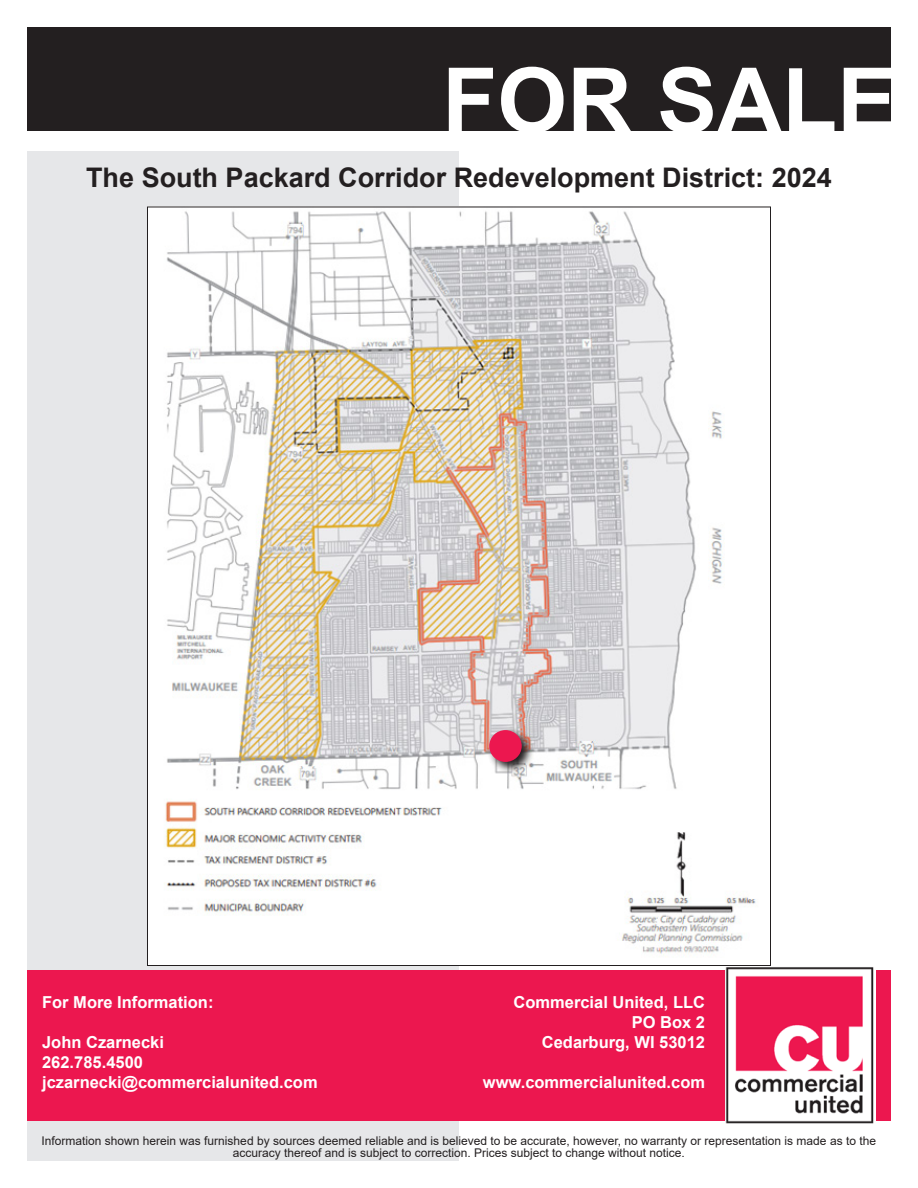
<style>
.page{position:relative;width:918px;height:1188px;background:#fff}
.page>*{position:absolute;margin:0;border:0;box-sizing:border-box;transform-origin:0 0}
.t1{font:700 90px "Arial";color:#fff}
.t2{font:700 27px "Arial";color:#231f20}
.t3{font:700 16.5px "Arial";color:#fff}
.t4{font:12px/12px "Arial";color:#231f20;text-align:center}
</style>
<div class="page">
<div style="left:27px;top:151px;width:432px;height:1010px;background:#e6e7e9"></div>
<div style="left:27px;top:970px;width:864px;height:150px;background:#ec174f"></div>
<img style="left:726px;top:967px;width:150px;height:157px">
<div style="left:27px;top:27px;width:864px;height:104px;background:#231f20"></div>
<img style="left:149px;top:209px;width:607px;height:755px">
<svg style="left:487px;top:728px;width:47px;height:46px"></svg>
<div style="left:489px;top:730px;width:33px;height:32px;background:#ec174f;border-radius:50%"></div>
<p class="t1" style="left:442px;top:37px;width:457px">FOR SALE</p>
<p class="t2" style="left:86px;top:159px;width:747px">The South Packard Corridor Redevelopment District: 2024</p>
<p class="t3" style="left:42px;top:991px;width:173px">For More Information:</p>
<p class="t3" style="left:514px;top:991px;width:193px">Commercial United, LLC</p>
<p class="t3" style="left:632px;top:1011px;width:75px">PO Box 2</p>
<p class="t3" style="left:42px;top:1031px;width:123px">John Czarnecki</p>
<p class="t3" style="left:542px;top:1031px;width:165px">Cedarburg, WI 53012</p>
<p class="t3" style="left:42px;top:1050px;width:102px">262.785.4500</p>
<p class="t3" style="left:42px;top:1070px;width:277px">jczarnecki@commercialunited.com</p>
<p class="t3" style="left:483px;top:1070px;width:224px">www.commercialunited.com</p>
<p class="t4" style="left:42px;top:1135px;width:836px">Information shown herein was furnished by sources deemed reliable and is believed to be accurate, however, no warranty or representation is made as to the accuracy thereof and is subject to correction. Prices subject to change without notice.</p>
</div>
